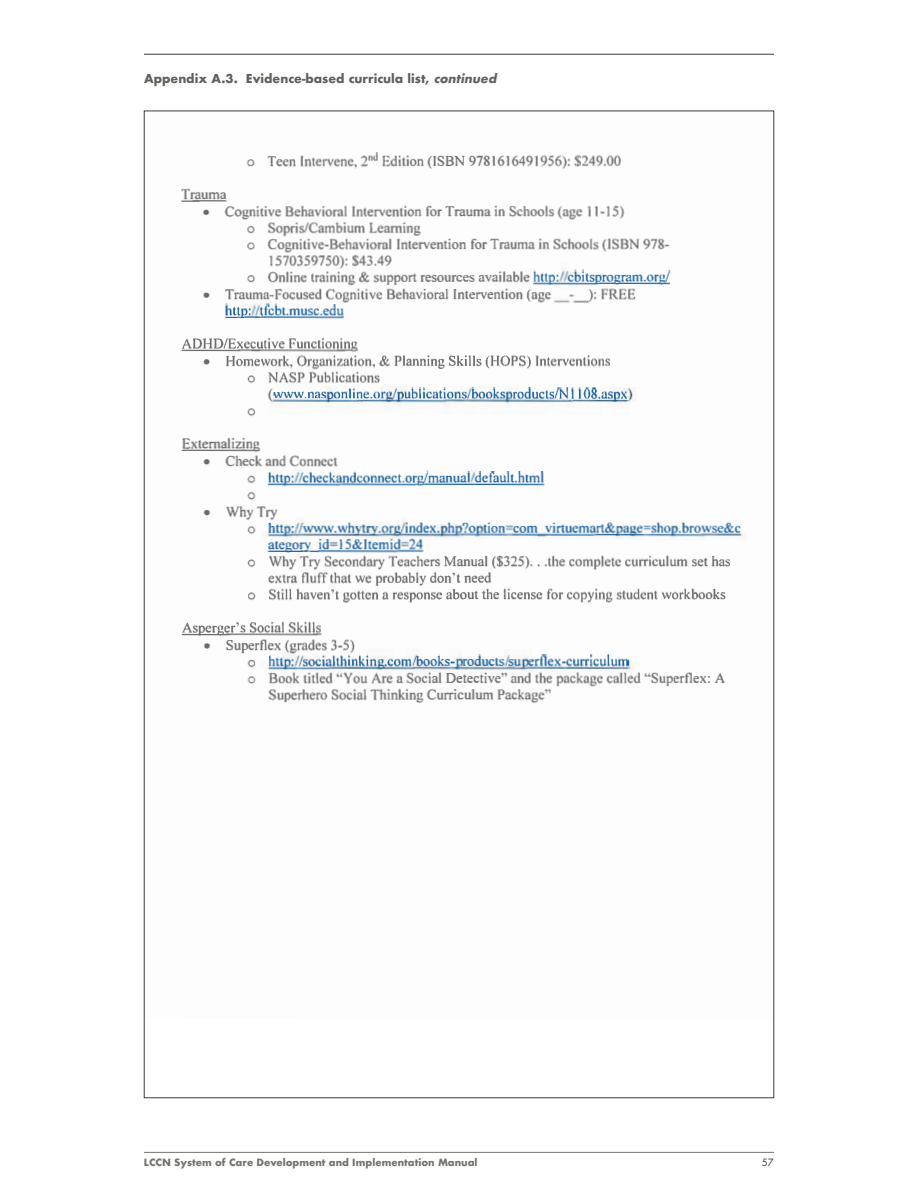
<style>
.page{position:relative;width:918px;height:1188px;background:#fff}
.page>*{position:absolute;margin:0;border:0;box-sizing:border-box;transform-origin:0 0}
.t1{font:700 12px "Futura";color:#60605b}
.t2{font:700 9.75px "Futura";color:#72736e}
.t3{font:9.75px "Futura";color:#3e3d39}
.s1{font-style:italic}
</style>
<div class="page">
<hr style="left:144px;top:54px;width:630px;height:1px;background:#3e3d39">
<hr style="left:144px;top:1152px;width:630px;height:1px;background:#72736e">
<img style="left:180px;top:152px;width:550px;height:551px">
<img style="left:266px;top:470px;width:475px;height:86px">
<img style="left:269px;top:653px;width:360px;height:16px">
<img style="left:274px;top:386px;width:353px;height:14px">
<img style="left:533px;top:269px;width:137px;height:17px">
<img style="left:225px;top:303px;width:119px;height:16px">
<p class="t1" style="left:144px;top:70px;width:357px">Appendix A.3. Evidence-based curricula list, <span class="s1">continued</span></p>
<p class="t2" style="left:144px;top:1155px;width:335px">LCCN System of Care Development and Implementation Manual</p>
<p class="t3" style="left:762px;top:1156px;width:14px">57</p>
</div>
